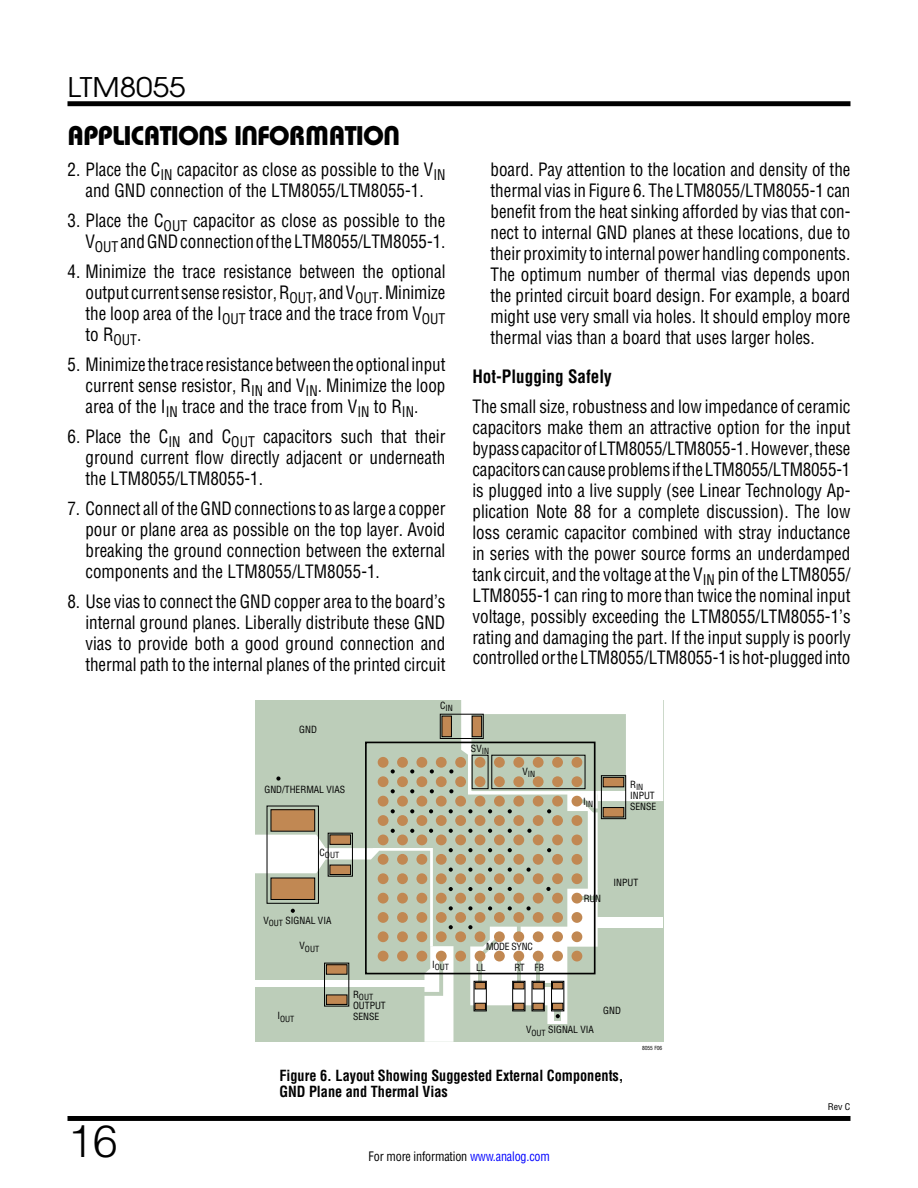
<style>
.page{position:relative;width:918px;height:1188px;background:#fff}
.page>*{position:absolute;margin:0;border:0;box-sizing:border-box;transform-origin:0 0}
.t1{font:300 45px "Helvetica";color:#000}
.t2{font:27px "Linear Bauhaus";letter-spacing:-.02em;color:#000}
.t3{font:27px "Avant Garde";color:#000;scale:1.1 1}
.t4{font:18px/21px "Linear Helv Cond";color:#000;text-align:justify;scale:.95 1}
.t5{font:700 18px "Linear Helv Cond";color:#000;scale:.95 1}
.t6{font:700 15px/16.5px "Linear Helv Cond";color:#000;scale:.95 1}
.t7{font:12.75px "Linear Helv Cond";letter-spacing:-.01em;color:#000;scale:.95 1}
.t8{font:9.6px/11.1px "Linear Helv Cond";color:#000}
.t9{font:9.6px "Linear Helv Cond";letter-spacing:-.025em;color:#000}
.t10{font:9px "Linear Helv Cond";color:#000;scale:1.1 1}
.t11{font:8.25px "Linear Helv Cond";color:#000}
.t12{font:5.55px "Linear Helv Cond";color:#000}
.s1{color:#00f}
</style>
<div class="page">
<div style="left:68px;top:101px;width:782px;height:5px;background:#000"></div>
<div style="left:68px;top:1116px;width:782px;height:5px;background:#000"></div>
<div style="left:255px;top:700px;width:408px;height:342px;background:#bccdb9"></div>
<svg style="left:391px;top:769px;width:4px;height:5px"></svg>
<svg style="left:410px;top:769px;width:4px;height:5px"></svg>
<svg style="left:430px;top:769px;width:4px;height:5px"></svg>
<svg style="left:449px;top:769px;width:4px;height:5px"></svg>
<svg style="left:276px;top:776px;width:5px;height:5px"></svg>
<svg style="left:391px;top:789px;width:4px;height:4px"></svg>
<svg style="left:410px;top:789px;width:4px;height:4px"></svg>
<svg style="left:391px;top:809px;width:4px;height:4px"></svg>
<svg style="left:410px;top:809px;width:4px;height:4px"></svg>
<svg style="left:430px;top:789px;width:4px;height:4px"></svg>
<svg style="left:449px;top:789px;width:4px;height:4px"></svg>
<svg style="left:429px;top:809px;width:4px;height:4px"></svg>
<svg style="left:449px;top:809px;width:4px;height:4px"></svg>
<div style="left:455px;top:931px;width:11px;height:11px;background:#c18852;border-radius:50%"></div>
<div style="left:455px;top:873px;width:11px;height:11px;background:#c18852;border-radius:50%"></div>
<div style="left:455px;top:854px;width:11px;height:11px;background:#c18852;border-radius:50%"></div>
<div style="left:455px;top:835px;width:11px;height:10px;background:#c18852;border-radius:50%"></div>
<div style="left:378px;top:815px;width:11px;height:11px;background:#c18852;border-radius:50%"></div>
<div style="left:397px;top:815px;width:11px;height:11px;background:#c18852;border-radius:50%"></div>
<div style="left:416px;top:815px;width:11px;height:11px;background:#c18852;border-radius:50%"></div>
<div style="left:436px;top:815px;width:11px;height:11px;background:#c18852;border-radius:50%"></div>
<div style="left:455px;top:815px;width:11px;height:11px;background:#c18852;border-radius:50%"></div>
<div style="left:378px;top:796px;width:11px;height:11px;background:#c18852;border-radius:50%"></div>
<div style="left:397px;top:796px;width:11px;height:11px;background:#c18852;border-radius:50%"></div>
<div style="left:416px;top:796px;width:11px;height:11px;background:#c18852;border-radius:50%"></div>
<div style="left:436px;top:796px;width:11px;height:11px;background:#c18852;border-radius:50%"></div>
<div style="left:455px;top:796px;width:11px;height:11px;background:#c18852;border-radius:50%"></div>
<div style="left:378px;top:776px;width:11px;height:11px;background:#c18852;border-radius:50%"></div>
<div style="left:397px;top:776px;width:11px;height:11px;background:#c18852;border-radius:50%"></div>
<div style="left:416px;top:776px;width:11px;height:11px;background:#c18852;border-radius:50%"></div>
<div style="left:436px;top:776px;width:11px;height:11px;background:#c18852;border-radius:50%"></div>
<div style="left:455px;top:776px;width:11px;height:11px;background:#c18852;border-radius:50%"></div>
<div style="left:378px;top:757px;width:11px;height:11px;background:#c18852;border-radius:50%"></div>
<div style="left:397px;top:757px;width:11px;height:11px;background:#c18852;border-radius:50%"></div>
<div style="left:416px;top:757px;width:11px;height:11px;background:#c18852;border-radius:50%"></div>
<div style="left:436px;top:757px;width:11px;height:11px;background:#c18852;border-radius:50%"></div>
<div style="left:455px;top:757px;width:11px;height:11px;background:#c18852;border-radius:50%"></div>
<div style="left:455px;top:951px;width:11px;height:11px;background:#c18852;border-radius:50%"></div>
<div style="left:455px;top:893px;width:11px;height:11px;background:#c18852;border-radius:50%"></div>
<div style="left:455px;top:912px;width:11px;height:11px;background:#c18852;border-radius:50%"></div>
<div style="left:271px;top:810px;width:44px;height:21px;background:#c18853"></div>
<div style="left:271px;top:809px;width:44px;height:23px;border:1px solid #000"></div>
<div style="left:440px;top:714px;width:44px;height:25px;border:1px solid #000"></div>
<div style="left:442px;top:716px;width:9px;height:21px;background:#c18853"></div>
<div style="left:442px;top:716px;width:10px;height:21px;border:1px solid #000"></div>
<svg style="left:461px;top:700px;width:202px;height:324px"></svg>
<svg style="left:255px;top:829px;width:198px;height:213px"></svg>
<h2 class="t3" style="left:68px;top:70px;width:109px">LTM8055</h2>
<h2 class="t2" style="left:68px;top:119px;width:334px">APPLICATIONS INFORMATION</h2>
<p class="t4" style="left:68px;top:159px;width:399px;text-align:center">2. Place the C<sub>IN</sub> capacitor as close as possible to the V<sub>IN </sub>and GND connection of the LTM8055/LTM8055-1.</p>
<p class="t4" style="left:67px;top:210px;width:399px;text-align:right">3. Place the C<sub>OUT</sub> capacitor as close as possible to the<br>V<sub>OUT</sub> andGNDconnectionoftheLTM8055/LTM8055-1.</p>
<p class="t4" style="left:85px;top:261px;width:380px;text-indent:-18px">4. Minimize the trace resistance between the optional output current sense resistor, R<sub>OUT</sub>, and V<sub>OUT</sub>. Minimize the loop area of the I<sub>OUT</sub> trace and the trace from V<sub>OUT </sub>to R<sub>OUT</sub>.</p>
<p class="t4" style="left:85px;top:354px;width:380px;text-indent:-18px">5. Minimize the trace resistancebetweentheoptional input current sense resistor, R<sub>IN</sub> and V<sub>IN</sub>. Minimize the loop area of the I<sub>IN</sub> trace and the trace from V<sub>IN</sub> to R<sub>IN</sub>.</p>
<p class="t4" style="left:85px;top:426px;width:380px;text-indent:-18px">6. Place the C<sub>IN</sub> and C<sub>OUT</sub> capacitors such that their ground current flow directly adjacent or underneath the LTM8055/LTM8055-1.</p>
<p class="t4" style="left:85px;top:498px;width:381px;text-indent:-18px">7. Connect all of the GND connections to as large a copper pour or plane area as possible on the top layer. Avoid breaking the ground connection between the external components and the LTM8055/LTM8055-1.</p>
<p class="t4" style="left:85px;top:591px;width:381px;text-indent:-18px">8. Use vias to connect the GND copper area to the board’s internal ground planes. Liberally distribute these GND vias to provide both a good ground connection and thermal path to the internal planes of the printed circuit</p>
<p class="t8" style="left:299px;top:724px;width:19px">GND</p>
<p class="t8" style="left:265px;top:784px;width:82px">GND/THERMAL VIAS</p>
<p class="t11" style="left:320px;top:849px;width:21px"><sup>C</sup>OUT</p>
<p class="t8" style="left:263px;top:915px;width:69px">V<sub>OUT</sub> SIGNAL VIA</p>
<p class="t11" style="left:300px;top:943px;width:21px"><sup>V</sup>OUT</p>
<p class="t11" style="left:277px;top:1013px;width:18px"><sup>I</sup>OUT</p>
<p class="t11" style="left:353px;top:992px;width:22px"><sup>R</sup>OUT</p>
<p class="t8" style="left:353px;top:1000px;width:34px">OUTPUT<br>SENSE</p>
<p class="t11" style="left:440px;top:703px;width:14px"><sup>C</sup>IN</p>
<p class="t11" style="left:432px;top:962px;width:18px"><sup>I</sup>OUT</p>
<p class="t4" style="left:490px;top:159px;width:381px">board. Pay attention to the location and density of the thermal vias in Figure 6. The LTM8055/LTM8055-1 can benefit from the heat sinking afforded by vias that con&shy;nect to internal GND planes at these locations, due to their proximity to internal power handling components.<br>The optimum number of thermal vias depends upon the printed circuit board design. For example, a board might use very small via holes. It should employ more thermal vias than a board that uses larger holes.</p>
<p class="t5" style="left:473px;top:366px;width:148px">Hot-Plugging Safely</p>
<p class="t4" style="left:472px;top:396px;width:400px">The small size, robustness and low impedance of ceramic capacitors make them an attractive option for the input bypasscapacitorofLTM8055/LTM8055-1. However, these capacitorscancauseproblemsiftheLTM8055/LTM8055-1 is plugged into a live supply (see Linear Technology Ap&shy;plication Note 88 for a complete discussion). The low loss ceramic capacitor combined with stray inductance in series with the power source forms an underdamped tank circuit, and the voltage at the V<sub>IN</sub> pin of the LTM8055/ LTM8055-1 can ring to more than twice the nominal input voltage, possibly exceeding the LTM8055/LTM8055-1’s rating and damaging the part. If the input supply is poorly controlledortheLTM8055/LTM8055-1 ishot-pluggedinto</p>
<p class="t8" style="left:471px;top:743px;width:20px">SV<sub>IN</sub></p>
<p class="t11" style="left:522px;top:769px;width:14px"><sup>V</sup>IN</p>
<p class="t9" style="left:486px;top:940px;width:48px">MODE SYNC</p>
<p class="t8" style="left:476px;top:962px;width:11px">LL</p>
<p class="t8" style="left:514px;top:962px;width:12px">RT</p>
<p class="t8" style="left:535px;top:962px;width:11px">FB</p>
<p class="t11" style="left:583px;top:799px;width:12px"><sup>I</sup>IN</p>
<p class="t11" style="left:630px;top:781px;width:15px"><sup>R</sup>IN</p>
<p class="t8" style="left:630px;top:789px;width:28px">INPUT<br>SENSE</p>
<p class="t8" style="left:584px;top:892px;width:19px">RUN</p>
<p class="t8" style="left:614px;top:877px;width:26px">INPUT</p>
<p class="t8" style="left:603px;top:1005px;width:19px">GND</p>
<p class="t8" style="left:526px;top:1024px;width:69px">V<sub>OUT</sub> SIGNAL VIA</p>
<p class="t12" style="left:642px;top:1044px;width:22px">8055 F06</p>
<h1 class="t1" style="left:68px;top:1113px;width:52px">16</h1>
<p class="t6" style="left:279px;top:1067px;width:364px">Figure 6. Layout Showing Suggested External Components,<br>GND Plane and Thermal Vias</p>
<p class="t7" style="left:369px;top:1148px;width:192px">For more information <span class="s1">www.analog.com</span></p>
<p class="t10" style="left:828px;top:1102px;width:22px">Rev C</p>
</div>
